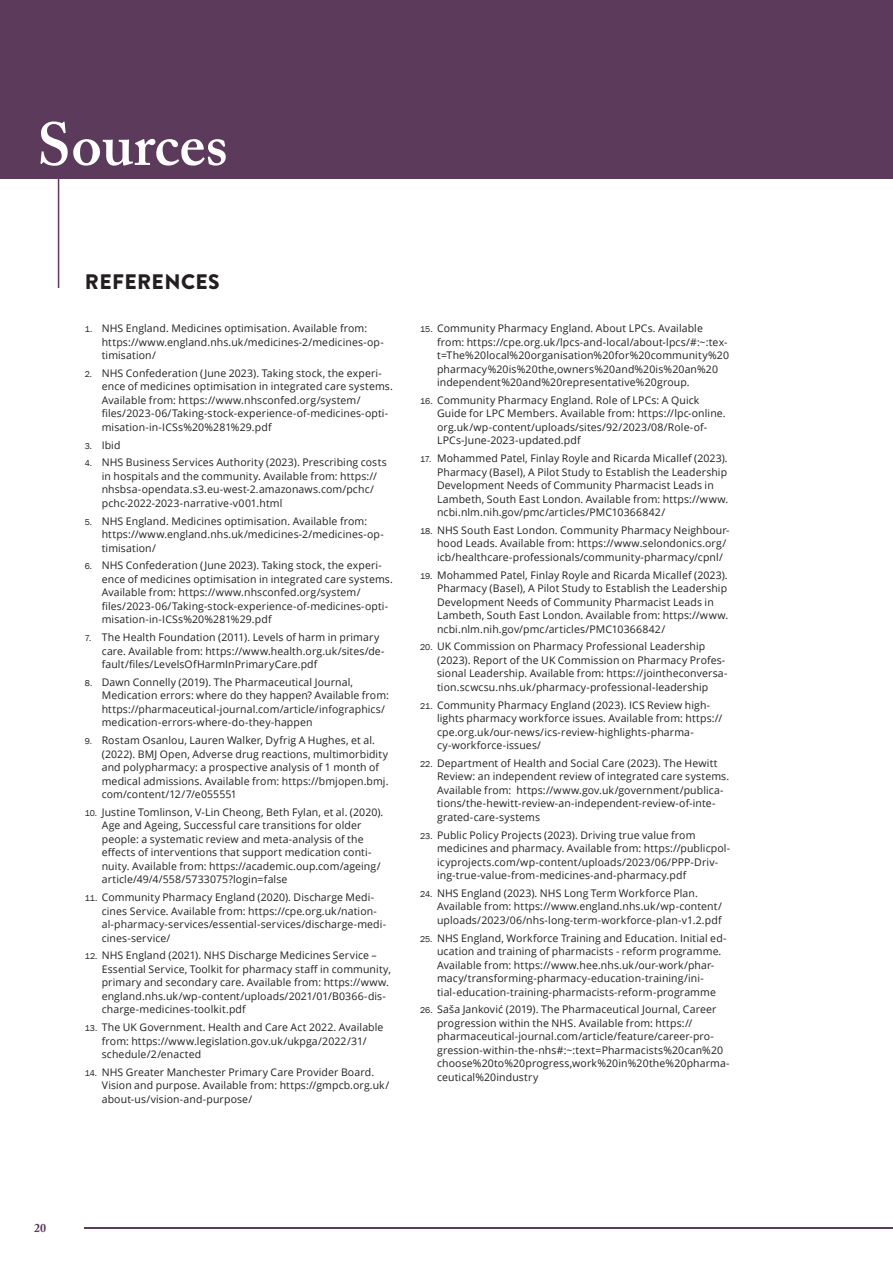
<style>
.page{position:relative;width:893px;height:1263px;background:#fff}
.page>*{position:absolute;margin:0;border:0;box-sizing:border-box;transform-origin:0 0}
.t1{font:600 60px "Adobe Caslon Pro";color:#fff}
.t2{font:900 21px "Brandon Grotesque";letter-spacing:.02em;color:#231f20}
.t3{font:700 12px "Adobe Caslon Pro";color:#5b3a5b}
.t4{font:10.5px/13.5px "Open Sans";letter-spacing:.01em;color:#231f20}
.s1{font-family:"Franklin Gothic";font-size:8.7px}
</style>
<div class="page">
<div style="left:0;top:0;width:893px;height:179px;background:#5b3a5b"></div>
<hr style="left:58px;top:179px;width:1px;height:109px;background:#5b3a5b">
<hr style="left:84px;top:1227px;width:809px;height:2px;background:#5b3a5b">
<p class="t1" style="left:37px;top:109px;width:192px">Sources</p>
<p class="t2" style="left:85px;top:267px;width:136px">REFERENCES</p>
<p class="t4" style="left:102px;top:321px;width:283px;text-indent:-17px"><span class="s1">1.</span> NHS England. Medicines optimisation. Available from: https://www.england.nhs.uk/medicines-2/medicines-op&shy;timisation/</p>
<p class="t4" style="left:102px;top:366px;width:293px;text-indent:-17px"><span class="s1">2.</span> NHS Confederation (June 2023). Taking stock, the experi&shy;ence of medicines optimisation in integrated care systems.<br>Available from: https://www.nhsconfed.org/system/ files/2023-06/Taking-stock-experience-of-medicines-opti&shy;misation-in-ICSs%20%281%29.pdf</p>
<p class="t4" style="left:85px;top:438px;width:37px"><span class="s1">3.</span> Ibid</p>
<p class="t4" style="left:102px;top:455px;width:286px;text-indent:-17px"><span class="s1">4.</span> NHS Business Services Authority (2023). Prescribing costs in hospitals and the community. Available from: https:// nhsbsa-opendata.s3.eu-west-2.amazonaws.com/pchc/ pchc-2022-2023-narrative-v001.html</p>
<p class="t4" style="left:102px;top:514px;width:283px;text-indent:-17px"><span class="s1">5.</span> NHS England. Medicines optimisation. Available from: https://www.england.nhs.uk/medicines-2/medicines-op&shy;timisation/</p>
<p class="t4" style="left:102px;top:558px;width:293px;text-indent:-17px"><span class="s1">6.</span> NHS Confederation (June 2023). Taking stock, the experi&shy;ence of medicines optimisation in integrated care systems.<br>Available from: https://www.nhsconfed.org/system/ files/2023-06/Taking-stock-experience-of-medicines-opti&shy;misation-in-ICSs%20%281%29.pdf</p>
<p class="t4" style="left:102px;top:630px;width:284px;text-indent:-17px"><span class="s1">7.</span> The Health Foundation (2011). Levels of harm in primary care. Available from: https://www.health.org.uk/sites/de&shy;fault/files/LevelsOfHarmInPrimaryCare.pdf</p>
<p class="t4" style="left:102px;top:675px;width:289px;text-indent:-17px"><span class="s1">8.</span> Dawn Connelly (2019). The Pharmaceutical Journal, Medication errors: where do they happen? Available from: https://pharmaceutical-journal.com/article/infographics/ medication-errors-where-do-they-happen</p>
<p class="t4" style="left:102px;top:733px;width:288px;text-indent:-17px"><span class="s1">9.</span> Rostam Osanlou, Lauren Walker, Dyfrig A Hughes, et al. (2022). BMJ Open, Adverse drug reactions, multimorbidity and polypharmacy: a prospective analysis of 1 month of medical admissions. Available from: https://bmjopen.bmj. com/content/12/7/e055551</p>
<p class="t4" style="left:102px;top:805px;width:283px;text-indent:-17px"><span class="s1">10.</span> Justine Tomlinson, V-Lin Cheong, Beth Fylan, et al. (2020).<br>Age and Ageing, Successful care transitions for older people: a systematic review and meta-analysis of the effects of interventions that support medication conti&shy;nuity. Available from: https://academic.oup.com/ageing/ article/49/4/558/5733075?login=false</p>
<p class="t4" style="left:102px;top:890px;width:286px;text-indent:-17px"><span class="s1">11.</span> Community Pharmacy England (2020). Discharge Medi&shy;cines Service. Available from: https://cpe.org.uk/nation&shy;al-pharmacy-services/essential-services/discharge-medi&shy;cines-service/</p>
<p class="t4" style="left:102px;top:948px;width:291px;text-indent:-17px"><span class="s1">12.</span> NHS England (2021). NHS Discharge Medicines Service – Essential Service, Toolkit for pharmacy staff in community, primary and secondary care. Available from: https://www. england.nhs.uk/wp-content/uploads/2021/01/B0366-dis&shy;charge-medicines-toolkit.pdf</p>
<p class="t4" style="left:102px;top:1020px;width:283px;text-indent:-17px"><span class="s1">13.</span> The UK Government. Health and Care Act 2022. Available from: https://www.legislation.gov.uk/ukpga/2022/31/ schedule/2/enacted</p>
<p class="t4" style="left:102px;top:1065px;width:289px;text-indent:-17px"><span class="s1">14.</span> NHS Greater Manchester Primary Care Provider Board.<br>Vision and purpose. Available from: https://gmpcb.org.uk/ about-us/vision-and-purpose/</p>
<p class="t4" style="left:437px;top:321px;width:293px;text-indent:-17px"><span class="s1">15.</span> Community Pharmacy England. About LPCs. Available from: https://cpe.org.uk/lpcs-and-local/about-lpcs/#:~:tex&shy;t=The%20local%20organisation%20for%20community%20 pharmacy%20is%20the,owners%20and%20is%20an%20 independent%20and%20representative%20group.</p>
<p class="t4" style="left:437px;top:393px;width:290px;text-indent:-17px"><span class="s1">16.</span> Community Pharmacy England. Role of LPCs: A Quick Guide for LPC Members. Available from: https://lpc-online. org.uk/wp-content/uploads/sites/92/2023/08/Role-of-LPCs-June-2023-updated.pdf</p>
<p class="t4" style="left:437px;top:451px;width:293px;text-indent:-17px"><span class="s1">17.</span> Mohammed Patel, Finlay Royle and Ricarda Micallef (2023).<br>Pharmacy (Basel), A Pilot Study to Establish the Leadership Development Needs of Community Pharmacist Leads in Lambeth, South East London. Available from: https://www. ncbi.nlm.nih.gov/pmc/articles/PMC10366842/</p>
<p class="t4" style="left:437px;top:523px;width:294px;text-indent:-17px"><span class="s1">18.</span> NHS South East London. Community Pharmacy Neighbour&shy;hood Leads. Available from: https://www.selondonics.org/ icb/healthcare-professionals/community-pharmacy/cpnl/</p>
<p class="t4" style="left:437px;top:568px;width:293px;text-indent:-17px"><span class="s1">19.</span> Mohammed Patel, Finlay Royle and Ricarda Micallef (2023).<br>Pharmacy (Basel), A Pilot Study to Establish the Leadership Development Needs of Community Pharmacist Leads in Lambeth, South East London. Available from: https://www. ncbi.nlm.nih.gov/pmc/articles/PMC10366842/</p>
<p class="t4" style="left:437px;top:639px;width:292px;text-indent:-17px"><span class="s1">20.</span> UK Commission on Pharmacy Professional Leadership (2023). Report of the UK Commission on Pharmacy Profes&shy;sional Leadership. Available from: https://jointheconversa&shy;tion.scwcsu.nhs.uk/pharmacy-professional-leadership</p>
<p class="t4" style="left:437px;top:698px;width:287px;text-indent:-17px"><span class="s1">21.</span> Community Pharmacy England (2023). ICS Review high&shy;lights pharmacy workforce issues. Available from: https:// cpe.org.uk/our-news/ics-review-highlights-pharma&shy;cy-workforce-issues/</p>
<p class="t4" style="left:437px;top:756px;width:294px;text-indent:-17px"><span class="s1">22.</span> Department of Health and Social Care (2023). The Hewitt Review: an independent review of integrated care systems.<br>Available from: https://www.gov.uk/government/publica&shy;tions/the-hewitt-review-an-independent-review-of-inte&shy;grated-care-systems</p>
<p class="t4" style="left:437px;top:828px;width:295px;text-indent:-17px"><span class="s1">23.</span> Public Policy Projects (2023). Driving true value from medicines and pharmacy. Available from: https://publicpol&shy;icyprojects.com/wp-content/uploads/2023/06/PPP-Driv&shy;ing-true-value-from-medicines-and-pharmacy.pdf</p>
<p class="t4" style="left:437px;top:886px;width:286px;text-indent:-17px"><span class="s1">24.</span> NHS England (2023). NHS Long Term Workforce Plan.<br>Available from: https://www.england.nhs.uk/wp-content/ uploads/2023/06/nhs-long-term-workforce-plan-v1.2.pdf</p>
<p class="t4" style="left:437px;top:931px;width:291px;text-indent:-17px"><span class="s1">25.</span> NHS England, Workforce Training and Education. Initial ed&shy;ucation and training of pharmacists - reform programme.<br>Available from: https://www.hee.nhs.uk/our-work/phar&shy;macy/transforming-pharmacy-education-training/ini&shy;tial-education-training-pharmacists-reform-programme</p>
<p class="t4" style="left:437px;top:1002px;width:294px;text-indent:-17px"><span class="s1">26.</span> Saša Janković (2019). The Pharmaceutical Journal, Career progression within the NHS. Available from: https:// pharmaceutical-journal.com/article/feature/career-pro&shy;gression-within-the-nhs#:~:text=Pharmacists%20can%20 choose%20to%20progress,work%20in%20the%20pharma&shy;ceutical%20industry</p>
<p class="t3" style="left:34px;top:1221px;width:13px">20</p>
</div>
